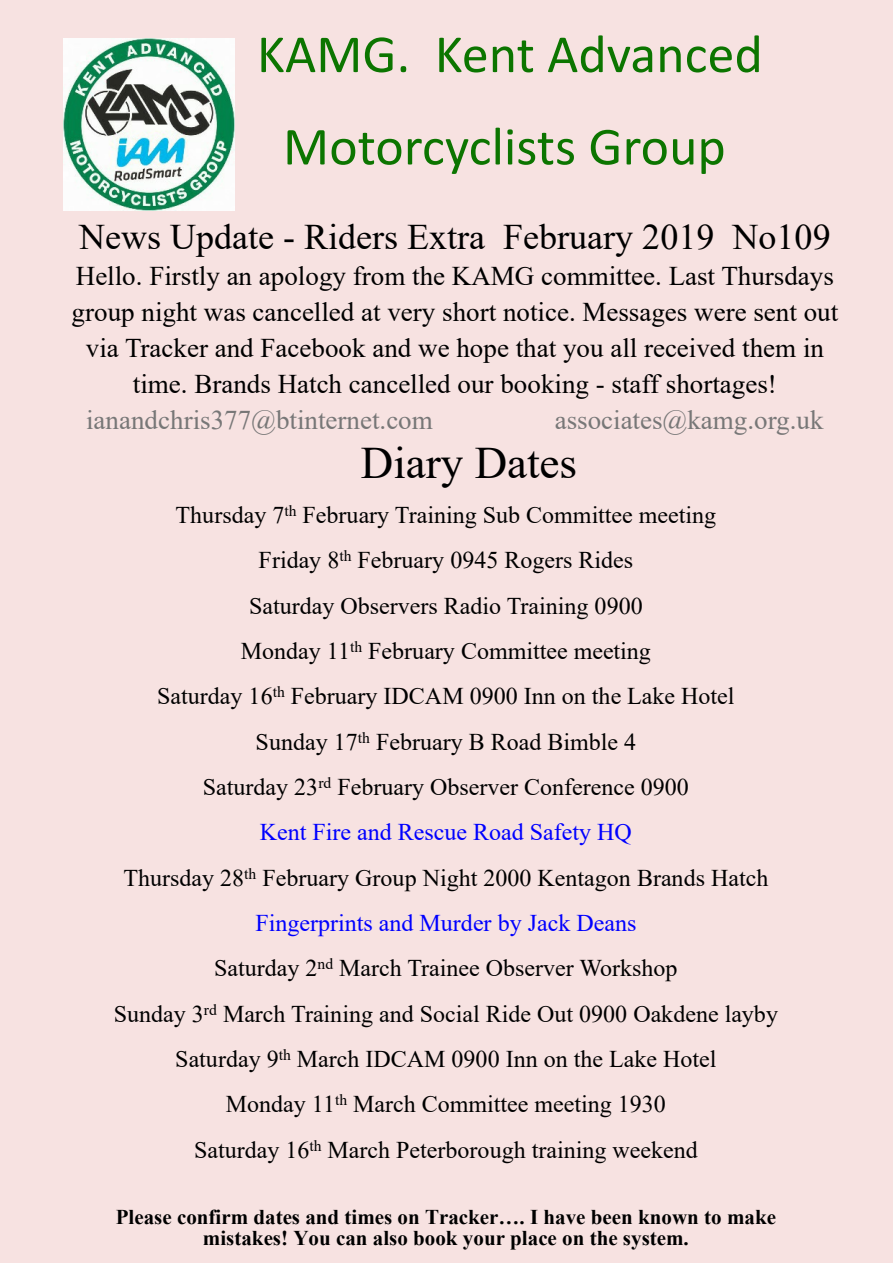
<style>
.page{position:relative;width:893px;height:1263px;background:#f7e2e1}
.page>*{position:absolute;margin:0;border:0;box-sizing:border-box;transform-origin:0 0}
.t1{font:54px/92.4px "Calibri";color:#0c7500;text-align:center}
.t2{font:45px "Times New Roman";color:#000}
.t3{font:36px "Times New Roman";color:#000}
.t4{font:27px/36px "Times New Roman";color:#000;text-align:center}
.t5{font:27px "Times New Roman";color:#777}
.t6{font:24px/45.3px "Times New Roman";color:#000;text-align:center}
.t7{font:700 21px/21px "Times New Roman";color:#000;text-align:center}
.s1{color:#00f}
</style>
<div class="page">
<img style="left:63px;top:39px;width:172px;height:171px">
<h1 class="t1" style="left:257px;top:12px;width:507px">KAMG. Kent Advanced<br>Motorcyclists Group</h1>
<h3 class="t3" style="left:79px;top:224px;width:753px">News Update - Riders Extra February 2019 No109</h3>
<p class="t4" style="left:72px;top:261px;width:768px">Hello. Firstly an apology from the KAMG committee. Last Thursdays group night was cancelled at very short notice. Messages were sent out via Tracker and Facebook and we hope that you all received them in time. Brands Hatch cancelled our booking - staff shortages!</p>
<p class="t5" style="left:86px;top:411px;width:348px">ianandchris377@btinternet.com</p>
<p class="t5" style="left:555px;top:411px;width:270px">associates@kamg.org.uk</p>
<h2 class="t2" style="left:361px;top:446px;width:218px">Diary Dates</h2>
<p class="t6" style="left:114px;top:494px;width:666px">Thursday 7<sup>th</sup> February Training Sub Committee meeting<br>Friday 8<sup>th</sup> February 0945 Rogers Rides<br>Saturday Observers Radio Training 0900<br>Monday 11<sup>th</sup> February Committee meeting<br>Saturday 16<sup>th</sup> February IDCAM 0900 Inn on the Lake Hotel<br>Sunday 17<sup>th</sup> February B Road Bimble 4<br>Saturday 23<sup>rd</sup> February Observer Conference 0900<br><span class="s1">Kent Fire and Rescue Road Safety HQ<br></span>Thursday 28<sup>th</sup> February Group Night 2000 Kentagon Brands Hatch <span class="s1">Fingerprints and Murder by Jack Deans<br></span>Saturday 2<sup>nd</sup> March Trainee Observer Workshop<br>Sunday 3<sup>rd</sup> March Training and Social Ride Out 0900 Oakdene layby Saturday 9<sup>th</sup> March IDCAM 0900 Inn on the Lake Hotel<br>Monday 11<sup>th</sup> March Committee meeting 1930<br>Saturday 16<sup>th</sup> March Peterborough training weekend</p>
<p class="t7" style="left:116px;top:1208px;width:662px">Please confirm dates and times on Tracker…. I have been known to make mistakes! You can also book your place on the system.</p>
</div>
